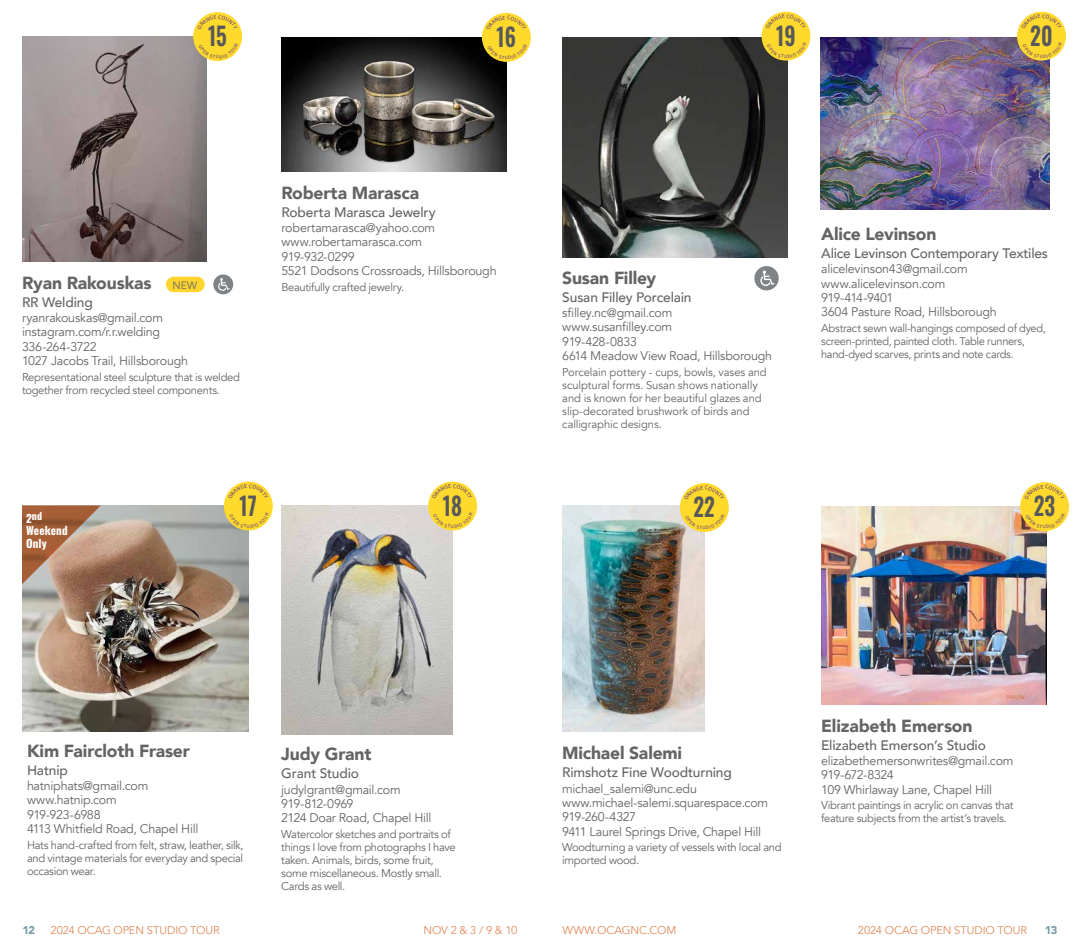
<style>
.page{position:relative;width:1080px;height:945px;background:#fff}
.page>*{position:absolute;margin:0;border:0;box-sizing:border-box;transform-origin:0 0}
.t1{font:600 25.12px "Oswald";color:#57585b;scale:.84 1}
.t2{font:900 17.5px "Avenir";letter-spacing:-.01em;color:#636466}
.t3{font:500 13.75px "Avenir";letter-spacing:-.01em;color:#636466}
.t4{font:12.5px/14.4px "Avenir";letter-spacing:-.02em;color:#636466}
.t5{font:11.25px/13.1px "Avenir";letter-spacing:-.025em;color:#636466}
.t6{font:11.25px "Avenir";letter-spacing:-.01em;color:#df8b5c}
.t7{font:700 11.25px/12.5px "Oswald";letter-spacing:.01em;color:#fff}
.t8{font:900 11.25px "Avenir";color:#769ca4}
.t9{font:10.62px "Avenir";color:#636466}
.t10{font:700 10px "Oswald";color:#fff}
.s1{font-size:11.25px}
</style>
<div class="page">
<img style="left:821px;top:38px;width:229px;height:171px">
<img style="left:281px;top:38px;width:225px;height:134px">
<img style="left:23px;top:37px;width:183px;height:225px">
<div style="left:193px;top:12px;width:49px;height:49px;background:#ffd92c;border-radius:50%"></div>
<div style="left:482px;top:13px;width:49px;height:49px;background:#ffd92c;border-radius:50%"></div>
<div style="left:754px;top:266px;width:25px;height:24px;background:#808386;border-radius:50%"></div>
<svg style="left:760px;top:270px;width:14px;height:16px"></svg>
<div style="left:1017px;top:12px;width:49px;height:49px;background:#ffd92c;border-radius:50%"></div>
<img style="left:22px;top:506px;width:226px;height:225px">
<img style="left:281px;top:506px;width:172px;height:228px">
<img style="left:562px;top:38px;width:225px;height:219px">
<div style="left:213px;top:274px;width:20px;height:20px;background:#808386;border-radius:50%"></div>
<svg style="left:218px;top:278px;width:12px;height:13px"></svg>
<div style="left:762px;top:12px;width:48px;height:49px;background:#ffd92c;border-radius:50%"></div>
<div style="left:224px;top:482px;width:49px;height:49px;background:#ffd92c;border-radius:50%"></div>
<div style="left:428px;top:482px;width:49px;height:49px;background:#ffd92c;border-radius:50%"></div>
<img style="left:562px;top:506px;width:142px;height:225px">
<img style="left:821px;top:506px;width:225px;height:199px">
<div style="left:680px;top:483px;width:49px;height:49px;background:#ffd92c;border-radius:50%"></div>
<div style="left:1020px;top:482px;width:49px;height:49px;background:#ffd92c;border-radius:50%"></div>
<div style="left:166px;top:277px;width:39px;height:15px;background:#ffd52d;border-radius:8px"></div>
<svg style="left:22px;top:506px;width:79px;height:78px;background:#ae7c5f"></svg>
<svg style="left:197px;top:15px;width:41px;height:9px"></svg>
<svg style="left:199px;top:50px;width:39px;height:9px"></svg>
<svg style="left:486px;top:15px;width:40px;height:9px"></svg>
<svg style="left:487px;top:50px;width:40px;height:9px"></svg>
<svg style="left:1021px;top:14px;width:41px;height:9px"></svg>
<svg style="left:1023px;top:49px;width:39px;height:9px"></svg>
<svg style="left:766px;top:14px;width:40px;height:8px"></svg>
<svg style="left:767px;top:49px;width:40px;height:9px"></svg>
<svg style="left:228px;top:484px;width:40px;height:9px"></svg>
<svg style="left:229px;top:519px;width:40px;height:9px"></svg>
<svg style="left:432px;top:484px;width:40px;height:9px"></svg>
<svg style="left:433px;top:519px;width:40px;height:9px"></svg>
<svg style="left:684px;top:486px;width:40px;height:8px"></svg>
<svg style="left:685px;top:521px;width:40px;height:8px"></svg>
<svg style="left:1024px;top:485px;width:41px;height:9px"></svg>
<svg style="left:1026px;top:520px;width:39px;height:9px"></svg>
<h1 class="t1" style="left:208px;top:23px;width:24px">15</h1>
<h1 class="t1" style="left:496px;top:24px;width:25px">16</h1>
<h1 class="t1" style="left:776px;top:23px;width:25px">19</h1>
<h1 class="t1" style="left:1030px;top:23px;width:28px">20</h1>
<h2 class="t2" style="left:22px;top:268px;width:131px">Ryan Rakouskas</h2>
<p class="t3" style="left:22px;top:290px;width:72px">RR Welding</p>
<p class="t4" style="left:22px;top:311px;width:168px">ryanrakouskas@gmail.com instagram.com/r.r.welding<br>336-264-3722<br>1027 Jacobs Trail, Hillsborough</p>
<p class="t5" style="left:22px;top:371px;width:220px">Representational steel sculpture that is welded together from recycled steel components.</p>
<p class="t9" style="left:173px;top:279px;width:26px">NEW</p>
<h2 class="t2" style="left:281px;top:177px;width:139px">Roberta Marasca</h2>
<p class="t3" style="left:281px;top:200px;width:156px">Roberta Marasca Jewelry</p>
<p class="t4" style="left:281px;top:221px;width:217px">robertamarasca@yahoo.com www.robertamarasca.com<br>919-932-0299<br>5521 Dodsons Crossroads, Hillsborough</p>
<p class="t5" style="left:281px;top:280px;width:124px">Beautifully crafted jewelry.</p>
<p class="t10" style="left:26px;top:511px;width:18px"><span class="s1">2</span>nd</p>
<p class="t7" style="left:26px;top:525px;width:43px">Weekend<br>Only</p>
<h1 class="t1" style="left:240px;top:492px;width:22px">17</h1>
<h1 class="t1" style="left:443px;top:492px;width:24px">18</h1>
<h2 class="t2" style="left:562px;top:263px;width:96px">Susan Filley</h2>
<p class="t3" style="left:562px;top:285px;width:131px">Susan Filley Porcelain</p>
<p class="t4" style="left:562px;top:306px;width:211px">sfilley.nc@gmail.com www.susanfilley.com<br>919-428-0833<br>6614 Meadow View Road, Hillsborough</p>
<p class="t5" style="left:562px;top:365px;width:206px">Porcelain pottery - cups, bowls, vases and sculptural forms. Susan shows nationally and is known for her beautiful glazes and slip-decorated brushwork of birds and calligraphic designs.</p>
<h2 class="t2" style="left:821px;top:219px;width:117px">Alice Levinson</h2>
<p class="t3" style="left:821px;top:241px;width:228px">Alice Levinson Contemporary Textiles</p>
<p class="t4" style="left:821px;top:262px;width:177px">alicelevinson43@gmail.com www.alicelevinson.com<br>919-414-9401<br>3604 Pasture Road, Hillsborough</p>
<p class="t5" style="left:821px;top:322px;width:226px">Abstract sewn wall-hangings composed of dyed, screen-printed, painted cloth. Table runners, hand-dyed scarves, prints and note cards.</p>
<h1 class="t1" style="left:694px;top:494px;width:27px">22</h1>
<h1 class="t1" style="left:1034px;top:493px;width:27px">23</h1>
<h2 class="t2" style="left:27px;top:736px;width:165px">Kim Faircloth Fraser</h2>
<p class="t3" style="left:27px;top:758px;width:42px">Hatnip</p>
<p class="t4" style="left:27px;top:779px;width:173px">hatniphats@gmail.com www.hatnip.com<br>919-923-6988<br>4113 Whitfield Road, Chapel Hill</p>
<p class="t5" style="left:27px;top:839px;width:218px;text-align:justify">Hats hand-crafted from felt, straw, leather, silk, and vintage materials for everyday and special occasion wear.</p>
<h2 class="t2" style="left:281px;top:739px;width:92px">Judy Grant</h2>
<p class="t3" style="left:281px;top:762px;width:79px">Grant Studio</p>
<p class="t4" style="left:281px;top:782px;width:152px">judylgrant@gmail.com<br>919-812-0969<br>2124 Doar Road, Chapel Hill</p>
<p class="t5" style="left:281px;top:828px;width:176px">Watercolor sketches and portraits of things I love from photographs I have taken. Animals, birds, some fruit, some miscellaneous. Mostly small.<br>Cards as well.</p>
<h2 class="t2" style="left:562px;top:738px;width:122px">Michael Salemi</h2>
<p class="t3" style="left:562px;top:761px;width:171px">Rimshotz Fine Woodturning</p>
<p class="t4" style="left:562px;top:781px;width:208px">michael_salemi@unc.edu www.michael-salemi.squarespace.com<br>919-260-4327<br>9411 Laurel Springs Drive, Chapel Hill</p>
<p class="t5" style="left:562px;top:841px;width:221px">Woodturning a variety of vessels with local and imported wood.</p>
<h2 class="t2" style="left:821px;top:710px;width:153px">Elizabeth Emerson</h2>
<p class="t3" style="left:821px;top:733px;width:166px">Elizabeth Emerson’s Studio</p>
<p class="t4" style="left:821px;top:754px;width:194px">elizabethemersonwrites@gmail.com<br>919-672-8324<br>109 Whirlaway Lane, Chapel Hill</p>
<p class="t5" style="left:821px;top:799px;width:194px">Vibrant paintings in acrylic on canvas that feature subjects from the artist’s travels.</p>
<p class="t8" style="left:22px;top:920px;width:14px">12</p>
<p class="t6" style="left:51px;top:923px;width:171px">2024 OCAG OPEN STUDIO TOUR</p>
<p class="t6" style="left:423px;top:923px;width:96px">NOV 2 &amp; 3 / 9 &amp; 10</p>
<p class="t6" style="left:563px;top:923px;width:115px">WWW.OCAGNC.COM</p>
<p class="t6" style="left:858px;top:923px;width:171px">2024 OCAG OPEN STUDIO TOUR</p>
<p class="t8" style="left:1045px;top:920px;width:14px">13</p>
</div>
